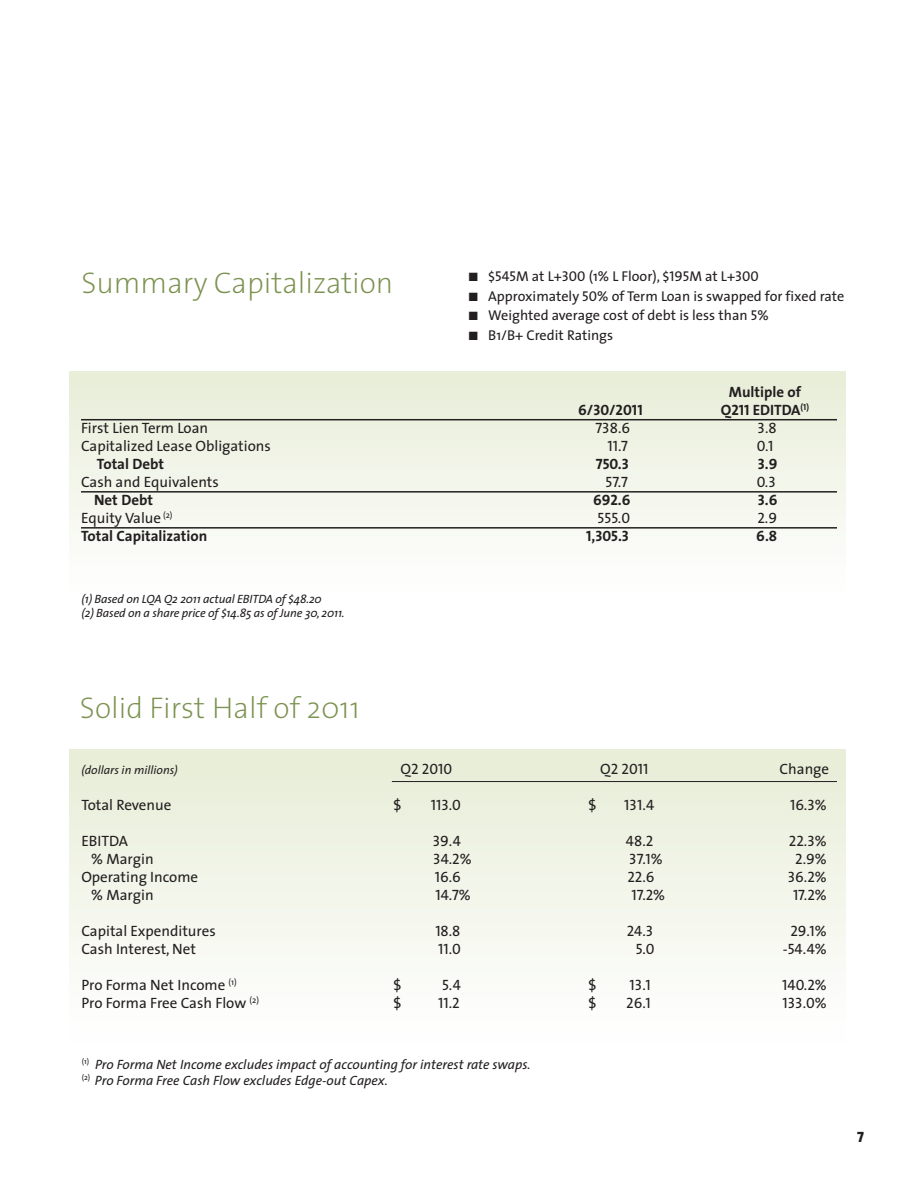
<style>
.page{position:relative;width:918px;height:1188px;background:#fff}
.page>*{position:absolute;margin:0;border:0;box-sizing:border-box;transform-origin:0 0}
.headers{font:200 30px "The Sans";color:#7b9250}
.t1{font:15px "The Sans";color:#231f20}
.t2{font:15px "The Sans Caps";color:#231f20}
.t3{font:15px "The Sans Bold Caps";color:#231f20}
.t4{font:700 15px "The Sans";color:#231f20}
.t5{font:15px "The Sans Extra Bold Caps";color:#231f20}
.bullets{font:14.25px "The Sans";color:#231f20}
.t6{font:italic 13.5px "The Sans";color:#231f20}
.t7{font:italic 12px "The Sans";letter-spacing:-.01em;color:#231f20}
.s1{font-family:"The Sans Caps"}
</style>
<div class="page">
<div style="left:70px;top:750px;width:776px;height:294px;background:linear-gradient(to bottom,#e7edd7,#fff)"></div>
<div style="left:69px;top:372px;width:777px;height:221px;background:linear-gradient(to bottom,#e5ebd5,#fff)"></div>
<hr style="left:81px;top:419px;width:756px;height:1px;background:#231f20">
<hr style="left:81px;top:491px;width:756px;height:2px;background:#231f20">
<hr style="left:81px;top:527px;width:756px;height:2px;background:#231f20">
<hr style="left:392px;top:781px;width:445px;height:1px;background:#231f20">
<p class="headers" style="left:81px;top:258px;width:313px">Summary Capitalization</p>
<p class="bullets" style="left:469px;top:265px;width:292px">■ $<span class="s1">545</span>M at L+<span class="s1">300</span> (1% L Floor), $<span class="s1">195</span>M at L+<span class="s1">300</span></p>
<p class="bullets" style="left:469px;top:284px;width:377px">■ Approximately <span class="s1">50</span>% of Term Loan is swapped for fixed rate</p>
<p class="bullets" style="left:469px;top:304px;width:302px">■ Weighted average cost of debt is less than <span class="s1">5</span>%</p>
<p class="bullets" style="left:469px;top:323px;width:146px">■ B1/B+ Credit Ratings</p>
<p class="t4" style="left:729px;top:380px;width:74px">Multiple of</p>
<p class="t3" style="left:578px;top:398px;width:66px">6/30/2011</p>
<p class="t3" style="left:721px;top:398px;width:90px">Q211 EDITDA<sup>(1)</sup></p>
<p class="t1" style="left:81px;top:416px;width:129px">First Lien Term Loan</p>
<p class="t2" style="left:595px;top:416px;width:36px">738.6</p>
<p class="t2" style="left:758px;top:416px;width:21px">3.8</p>
<p class="t1" style="left:81px;top:434px;width:191px">Capitalized Lease Obligations</p>
<p class="t2" style="left:607px;top:434px;width:22px">11.7</p>
<p class="t2" style="left:757px;top:434px;width:18px">0.1</p>
<p class="t4" style="left:97px;top:452px;width:69px">Total Debt</p>
<p class="t3" style="left:596px;top:452px;width:35px">750.3</p>
<p class="t3" style="left:758px;top:452px;width:21px">3.9</p>
<p class="t1" style="left:81px;top:470px;width:139px">Cash and Equivalents</p>
<p class="t2" style="left:605px;top:470px;width:24px">57.7</p>
<p class="t2" style="left:757px;top:470px;width:21px">0.3</p>
<p class="t4" style="left:94px;top:488px;width:61px">Net Debt</p>
<p class="t3" style="left:593px;top:488px;width:39px">692.6</p>
<p class="t3" style="left:758px;top:488px;width:21px">3.6</p>
<p class="t1" style="left:81px;top:506px;width:93px">Equity Value <sup>(2)</sup></p>
<p class="t2" style="left:598px;top:506px;width:34px">555.0</p>
<p class="t2" style="left:757px;top:506px;width:21px">2.9</p>
<p class="t4" style="left:81px;top:524px;width:128px">Total Capitalization</p>
<p class="t3" style="left:586px;top:524px;width:44px">1,305.3</p>
<p class="t3" style="left:756px;top:524px;width:22px">6.8</p>
<p class="t7" style="left:81px;top:589px;width:242px">(1) Based on LQA Q2 2011 actual EBITDA of $48.20</p>
<p class="t7" style="left:81px;top:603px;width:265px">(2) Based on a share price of $14.85 as of June 30, 2011.</p>
<p class="headers" style="left:80px;top:683px;width:281px">Solid First Half of 2011</p>
<p class="t7" style="left:81px;top:760px;width:98px">(dollars in millions)</p>
<p class="t2" style="left:401px;top:757px;width:53px">Q2 2010</p>
<p class="t2" style="left:600px;top:757px;width:50px">Q2 2011</p>
<p class="t1" style="left:780px;top:757px;width:51px">Change</p>
<p class="t1" style="left:81px;top:793px;width:92px">Total Revenue</p>
<p class="t2" style="left:393px;top:793px;width:9px">$</p>
<p class="t2" style="left:431px;top:793px;width:32px">113.0</p>
<p class="t2" style="left:588px;top:793px;width:9px">$</p>
<p class="t2" style="left:624px;top:793px;width:32px">131.4</p>
<p class="t2" style="left:790px;top:793px;width:38px">16.3%</p>
<p class="t1" style="left:81px;top:829px;width:48px">EBITDA</p>
<p class="t2" style="left:433px;top:829px;width:30px">39.4</p>
<p class="t2" style="left:626px;top:829px;width:29px">48.2</p>
<p class="t2" style="left:789px;top:829px;width:39px">22.3%</p>
<p class="t1" style="left:91px;top:847px;width:64px">% Margin</p>
<p class="t2" style="left:433px;top:847px;width:40px">34.2%</p>
<p class="t2" style="left:629px;top:847px;width:35px">37.1%</p>
<p class="t2" style="left:795px;top:847px;width:33px">2.9%</p>
<p class="t1" style="left:81px;top:865px;width:118px">Operating Income</p>
<p class="t2" style="left:435px;top:865px;width:27px">16.6</p>
<p class="t2" style="left:627px;top:865px;width:29px">22.6</p>
<p class="t2" style="left:788px;top:865px;width:41px">36.2%</p>
<p class="t1" style="left:91px;top:883px;width:64px">% Margin</p>
<p class="t2" style="left:435px;top:883px;width:37px">14.7%</p>
<p class="t2" style="left:631px;top:883px;width:35px">17.2%</p>
<p class="t2" style="left:793px;top:883px;width:35px">17.2%</p>
<p class="t1" style="left:81px;top:919px;width:136px">Capital Expenditures</p>
<p class="t2" style="left:435px;top:919px;width:27px">18.8</p>
<p class="t2" style="left:627px;top:919px;width:28px">24.3</p>
<p class="t2" style="left:790px;top:919px;width:38px">29.1%</p>
<p class="t1" style="left:81px;top:937px;width:116px">Cash Interest, Net</p>
<p class="t2" style="left:438px;top:937px;width:24px">11.0</p>
<p class="t2" style="left:636px;top:937px;width:20px">5.0</p>
<p class="t2" style="left:783px;top:937px;width:46px">-54.4%</p>
<p class="t1" style="left:81px;top:973px;width:157px">Pro Forma Net Income <sup>(1)</sup></p>
<p class="t2" style="left:393px;top:973px;width:9px">$</p>
<p class="t2" style="left:442px;top:973px;width:20px">5.4</p>
<p class="t2" style="left:588px;top:973px;width:9px">$</p>
<p class="t2" style="left:630px;top:973px;width:23px">13.1</p>
<p class="t2" style="left:782px;top:973px;width:46px">140.2%</p>
<p class="t1" style="left:81px;top:991px;width:179px">Pro Forma Free Cash Flow <sup>(2)</sup></p>
<p class="t2" style="left:393px;top:991px;width:9px">$</p>
<p class="t2" style="left:438px;top:991px;width:23px">11.2</p>
<p class="t2" style="left:588px;top:991px;width:9px">$</p>
<p class="t2" style="left:626px;top:991px;width:26px">26.1</p>
<p class="t2" style="left:782px;top:991px;width:46px">133.0%</p>
<p class="t6" style="left:82px;top:1053px;width:450px"><sup>(1)</sup> Pro Forma Net Income excludes impact of accounting for interest rate swaps.</p>
<p class="t6" style="left:82px;top:1069px;width:308px"><sup>(2)</sup> Pro Forma Free Cash Flow excludes Edge-out Capex.</p>
<p class="t5" style="left:857px;top:1124px;width:8px">7</p>
</div>
